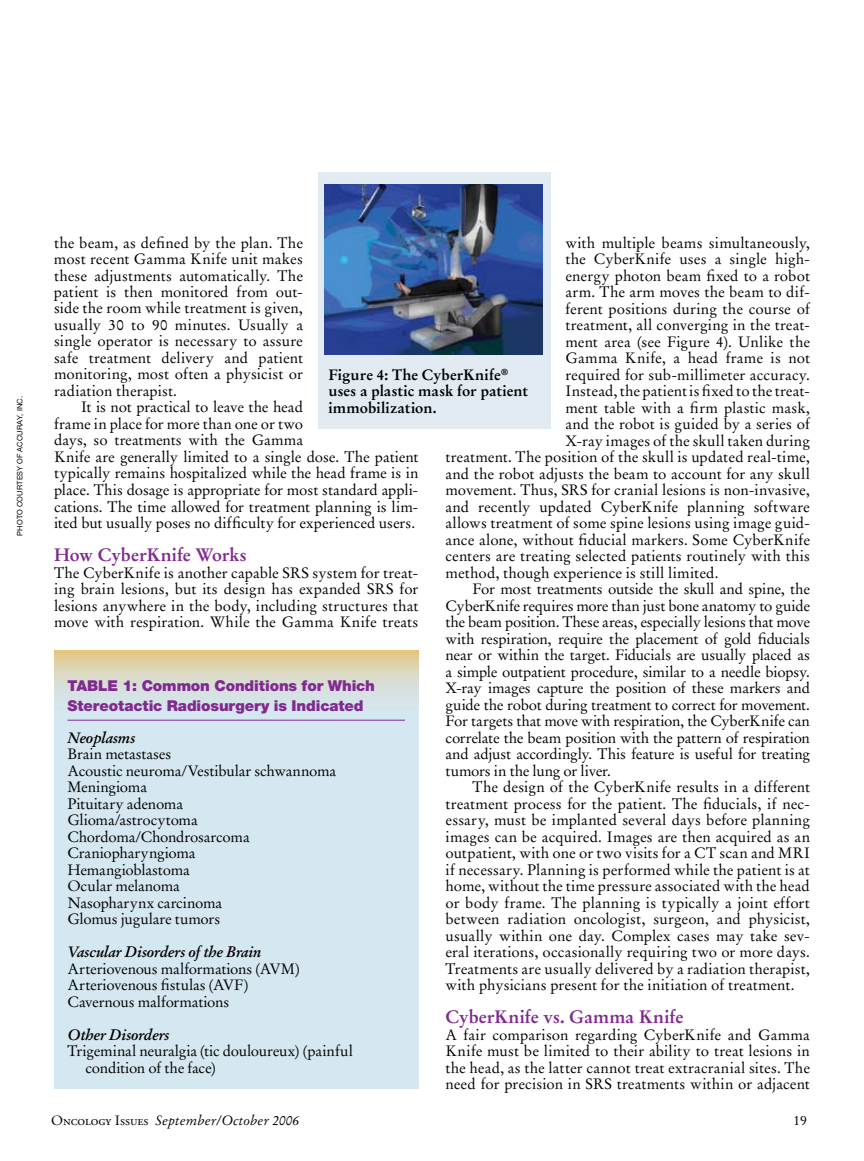
<style>
.page{position:relative;width:864px;height:1161px;background:#fff}
.page>*{position:absolute;margin:0;border:0;box-sizing:border-box;transform-origin:0 0}
.t1{font:700 18px "Stempel Garamond LT Std";color:#812990}
.t2{font:15px/16.5px "Stempel Garamond LT Std";color:#000}
.t3{font:900 15px/19.5px "Helvetica Neue";letter-spacing:-.01em;color:#812990}
.t4{font:700 15px/16.5px "Stempel Garamond LT Std";letter-spacing:.005em;color:#000}
.t5{font:italic 700 15px "Stempel Garamond LT Std";letter-spacing:-.01em;color:#000}
.t6{font:15px "Stempel Garamond LT Std";letter-spacing:-.02em;color:#000}
.t7{font:15px "Stempel Garamond LT Std";letter-spacing:.02em;color:#000}
.t8{font:italic 13.5px "Stempel Garamond LT Std";letter-spacing:.005em;color:#000}
.t9{font:13.5px "Stempel Garamond LT Std";color:#000}
.t10{font:7.5px "Helvetica Neue";letter-spacing:.02em;color:#000}
.s1{font-style:normal}
.s2{font-family:"Adobe Garamond Exp";font-style:normal}
</style>
<div class="page">
<div style="left:54px;top:712px;width:364px;height:377px;background:#d5e7f0"></div>
<svg style="left:54px;top:650px;width:364px;height:71px;background:#d9dbcb"></svg>
<hr style="left:68px;top:720px;width:337px;height:1px;background:#812990">
<div style="left:318px;top:172px;width:232px;height:257px;background:#e1ebf1"></div>
<img style="left:324px;top:184px;width:219px;height:171px">
<p class="t10" style="left:15px;top:536px;width:141px;rotate:-90deg">Photo courtesy of Accuray, Inc.</p>
<p class="t2" style="left:54px;top:234px;width:251px;text-align:justify">the beam, as defined by the plan. The most recent Gamma Knife unit makes these adjustments automatically. The patient is then monitored from out&shy;side the room while treatment is given, usually 30 to 90 minutes. Usually a single operator is necessary to assure safe treatment delivery and patient monitoring, most often a physicist or radiation therapist.</p>
<p class="t2" style="left:54px;top:399px;width:366px;text-indent:27px">It is not practical to leave the head<br>frame in place for more than one or two<br>days, so treatments with the Gamma<br>Knife are generally limited to a single dose. The patient typically remains hospitalized while the head frame is in place. This dosage is appropriate for most standard appli&shy;cations. The time allowed for treatment planning is lim&shy;ited but usually poses no difficulty for experienced users.</p>
<p class="t1" style="left:54px;top:544px;width:194px">How CyberKnife Works</p>
<p class="t2" style="left:54px;top:564px;width:366px;text-align:justify">The CyberKnife is another capable SRS system for treat&shy;ing brain lesions, but its design has expanded SRS for lesions anywhere in the body, including structures that move with respiration. While the Gamma Knife treats</p>
<p class="t2" style="left:566px;top:234px;width:246px">with multiple beams simultaneously,</p>
<p class="t2" style="left:566px;top:251px;width:246px">the CyberKnife uses a single high-</p>
<p class="t2" style="left:566px;top:267px;width:246px">energy photon beam fixed to a robot</p>
<p class="t7" style="left:566px;top:283px;width:246px">arm. The arm moves the beam to dif-</p>
<p class="t2" style="left:566px;top:300px;width:246px">ferent positions during the course of</p>
<p class="t2" style="left:566px;top:317px;width:246px">treatment, all converging in the treat-</p>
<p class="t2" style="left:566px;top:333px;width:246px">ment area (see Figure 4). Unlike the</p>
<p class="t2" style="left:566px;top:350px;width:246px">Gamma Knife, a head frame is not</p>
<p class="t2" style="left:566px;top:366px;width:246px">required for sub-millimeter accuracy.</p>
<p class="t2" style="left:566px;top:383px;width:246px">Instead,the patientis fixed to the treat-</p>
<p class="t2" style="left:566px;top:399px;width:246px">ment table with a firm plastic mask,</p>
<p class="t2" style="left:565px;top:416px;width:246px">and the robot is guided by a series of</p>
<p class="t2" style="left:565px;top:432px;width:246px">X-ray images of the skull taken during</p>
<p class="t2" style="left:445px;top:449px;width:366px">treatment. The position of the skull is updated real-time,</p>
<p class="t2" style="left:445px;top:465px;width:366px">and the robot adjusts the beam to account for any skull</p>
<p class="t2" style="left:445px;top:482px;width:366px">movement. Thus, SRS for cranial lesions is non-invasive,</p>
<p class="t2" style="left:445px;top:498px;width:366px">and recently updated CyberKnife planning software</p>
<p class="t2" style="left:445px;top:515px;width:366px">allows treatment of some spine lesions using image guid-</p>
<p class="t2" style="left:446px;top:531px;width:366px">ance alone, without fiducial markers. Some CyberKnife</p>
<p class="t2" style="left:446px;top:548px;width:366px">centers are treating selected patients routinely with this</p>
<p class="t2" style="left:446px;top:564px;width:275px">method, though experience is still limited.</p>
<p class="t2" style="left:473px;top:581px;width:339px">For most treatments outside the skull and spine, the</p>
<p class="t2" style="left:446px;top:597px;width:366px">CyberKnife requires more than just bone anatomy to guide</p>
<p class="t2" style="left:446px;top:614px;width:366px">the beam position. These areas, especially lesions that move</p>
<p class="t2" style="left:446px;top:630px;width:366px">with respiration, require the placement of gold fiducials</p>
<p class="t2" style="left:446px;top:647px;width:366px">near or within the target. Fiducials are usually placed as</p>
<p class="t2" style="left:445px;top:663px;width:366px">a simple outpatient procedure, similar to a needle biopsy.</p>
<p class="t2" style="left:446px;top:680px;width:366px">X-ray images capture the position of these markers and</p>
<p class="t6" style="left:446px;top:695px;width:366px">guide the robot during treatment to correct for movement.</p>
<p class="t2" style="left:446px;top:713px;width:366px">For targets that move with respiration, the CyberKnife can</p>
<p class="t2" style="left:446px;top:729px;width:366px">correlate the beam position with the pattern of respiration</p>
<p class="t2" style="left:446px;top:746px;width:366px">and adjust accordingly. This feature is useful for treating</p>
<p class="t2" style="left:446px;top:762px;width:167px">tumors in the lung or liver.</p>
<p class="t2" style="left:473px;top:779px;width:339px">The design of the CyberKnife results in a different</p>
<p class="t2" style="left:446px;top:795px;width:366px">treatment process for the patient. The fiducials, if nec-</p>
<p class="t2" style="left:446px;top:812px;width:366px">essary, must be implanted several days before planning</p>
<p class="t2" style="left:446px;top:828px;width:366px">images can be acquired. Images are then acquired as an</p>
<p class="t2" style="left:446px;top:845px;width:366px">outpatient, with one or two visits for a CT scan and MRI</p>
<p class="t2" style="left:445px;top:861px;width:366px">if necessary. Planning is performed while the patient is at</p>
<p class="t2" style="left:445px;top:878px;width:366px">home, without the time pressure associated with the head</p>
<p class="t2" style="left:445px;top:894px;width:366px">or body frame. The planning is typically a joint effort</p>
<p class="t2" style="left:445px;top:911px;width:366px">between radiation oncologist, surgeon, and physicist,</p>
<p class="t2" style="left:445px;top:927px;width:366px">usually within one day. Complex cases may take sev-</p>
<p class="t2" style="left:446px;top:944px;width:366px">eral iterations, occasionally requiring two or more days.</p>
<p class="t2" style="left:446px;top:960px;width:366px">Treatments are usually delivered by a radiation therapist,</p>
<p class="t2" style="left:446px;top:977px;width:351px">with physicians present for the initiation of treatment.</p>
<p class="t1" style="left:446px;top:1006px;width:239px">CyberKnife vs. Gamma Knife</p>
<p class="t2" style="left:445px;top:1026px;width:366px;text-align:justify">A fair comparison regarding CyberKnife and Gamma Knife must be limited to their ability to treat lesions in the head, as the latter cannot treat extracranial sites. The need for precision in SRS treatments within or adjacent</p>
<p class="t4" style="left:328px;top:366px;width:201px">Figure 4: The CyberKnife<sup>® </sup>uses a plastic mask for patient immobilization.</p>
<p class="t3" style="left:68px;top:676px;width:309px">TABLE 1: Common Conditions for Which<br>Stereotactic Radiosurgery is Indicated</p>
<p class="t5" style="left:68px;top:728px;width:69px">Neoplasms</p>
<p class="t2" style="left:67px;top:746px;width:270px">Brain metastases<br>Acoustic neuroma/Vestibular schwannoma<br>Meningioma<br>Pituitary adenoma<br>Glioma/astrocytoma<br>Chordoma/Chondrosarcoma<br>Craniopharyngioma<br>Hemangioblastoma<br>Ocular melanoma<br>Nasopharynx carcinoma<br>Glomus jugulare tumors</p>
<p class="t5" style="left:68px;top:943px;width:196px">Vascular Disorders of the Brain</p>
<p class="t2" style="left:67px;top:960px;width:234px">Arteriovenous malformations (AVM)<br>Arteriovenous fistulas (AVF)<br>Cavernous malformations</p>
<p class="t5" style="left:68px;top:1025px;width:104px">Other Disorders</p>
<p class="t2" style="left:85px;top:1043px;width:269px;text-indent:-18px">Trigeminal neuralgia (tic douloureux) (painful condition of the face)</p>
<p class="t8" style="left:51px;top:1112px;width:250px"><span class="s1">O</span><span class="s2">ncology</span> <span class="s1">I</span><span class="s2">ssues</span> September/October 2006</p>
<p class="t9" style="left:794px;top:1112px;width:15px">19</p>
</div>
